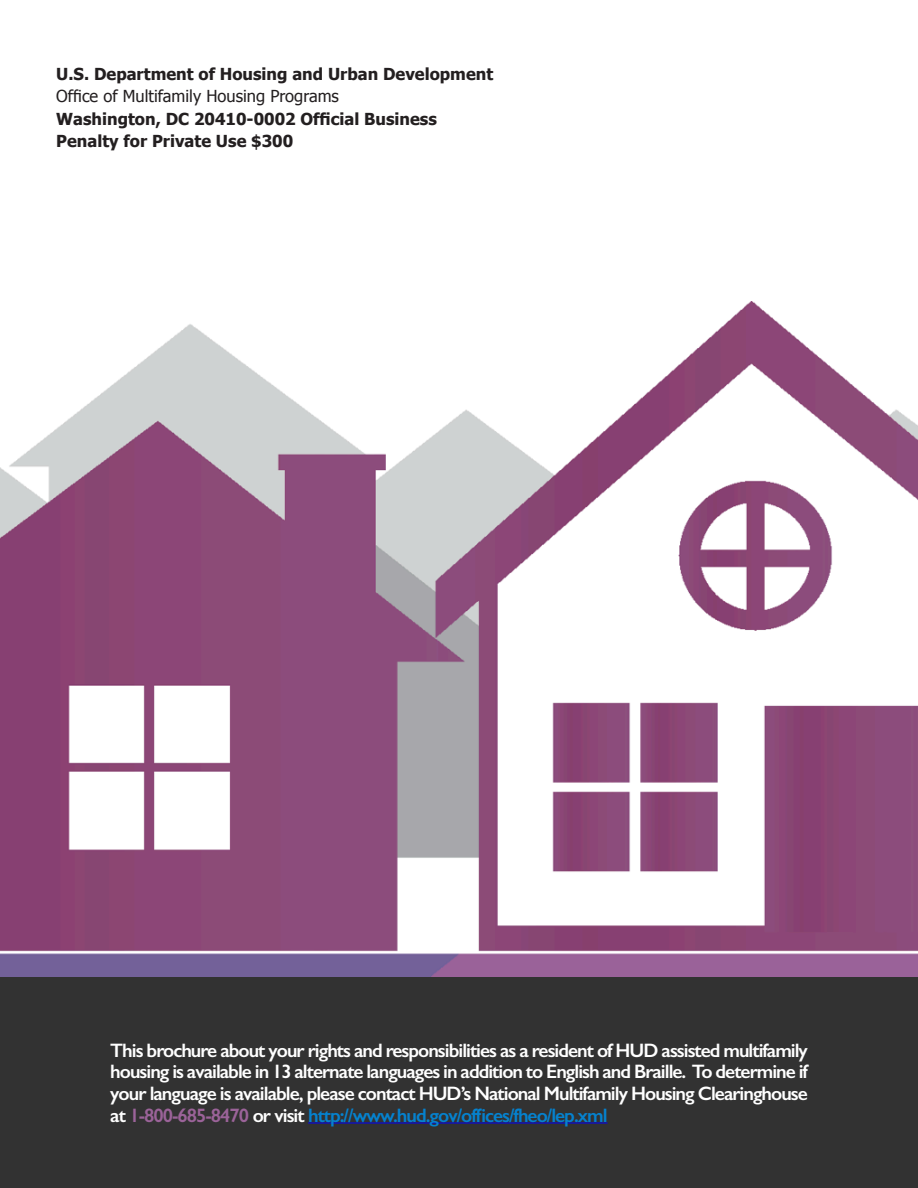
<style>
.page{position:relative;width:918px;height:1188px;background:#fff}
.page>*{position:absolute;margin:0;border:0;box-sizing:border-box;transform-origin:0 0}
.t1{font:600 19.5px/21.6px "Gill Sans";letter-spacing:-.05em;color:#fff;text-align:justify}
.Body{font:700 16.5px "Tahoma";color:#231f20}
.Body-2{font:16.5px "Tahoma";color:#231f20}
.s1{color:#9b6399}
.s2{color:#0582cf}
</style>
<div class="page">
<div style="left:0;top:976px;width:918px;height:212px;background:#323232"></div>
<img style="left:0;top:302px;width:918px;height:674px">
<hr style="left:308px;top:1123px;width:300px;height:1px;background:#00f">
<p class="Body" style="left:56px;top:62px;width:438px">U.S. Department of Housing and Urban Development</p>
<p class="Body-2" style="left:56px;top:85px;width:284px">Office of Multifamily Housing Programs</p>
<p class="Body" style="left:56px;top:107px;width:382px">Washington, DC 20410-0002 Official Business</p>
<p class="Body" style="left:56px;top:130px;width:239px">Penalty for Private Use $300</p>
<p class="t1" style="left:110px;top:1039px;width:699px">This brochure about your rights and responsibilities as a resident of HUD assisted multifamily housing is available in 13 alternate languages in addition to English and Braille. To determine if your language is available, please contact HUD’s National Multifamily Housing Clearinghouse at <span class="s1">1-800-685-8470</span> or visit <span class="s2">http://www.hud.gov/offices/fheo/lep.xml</span></p>
</div>
